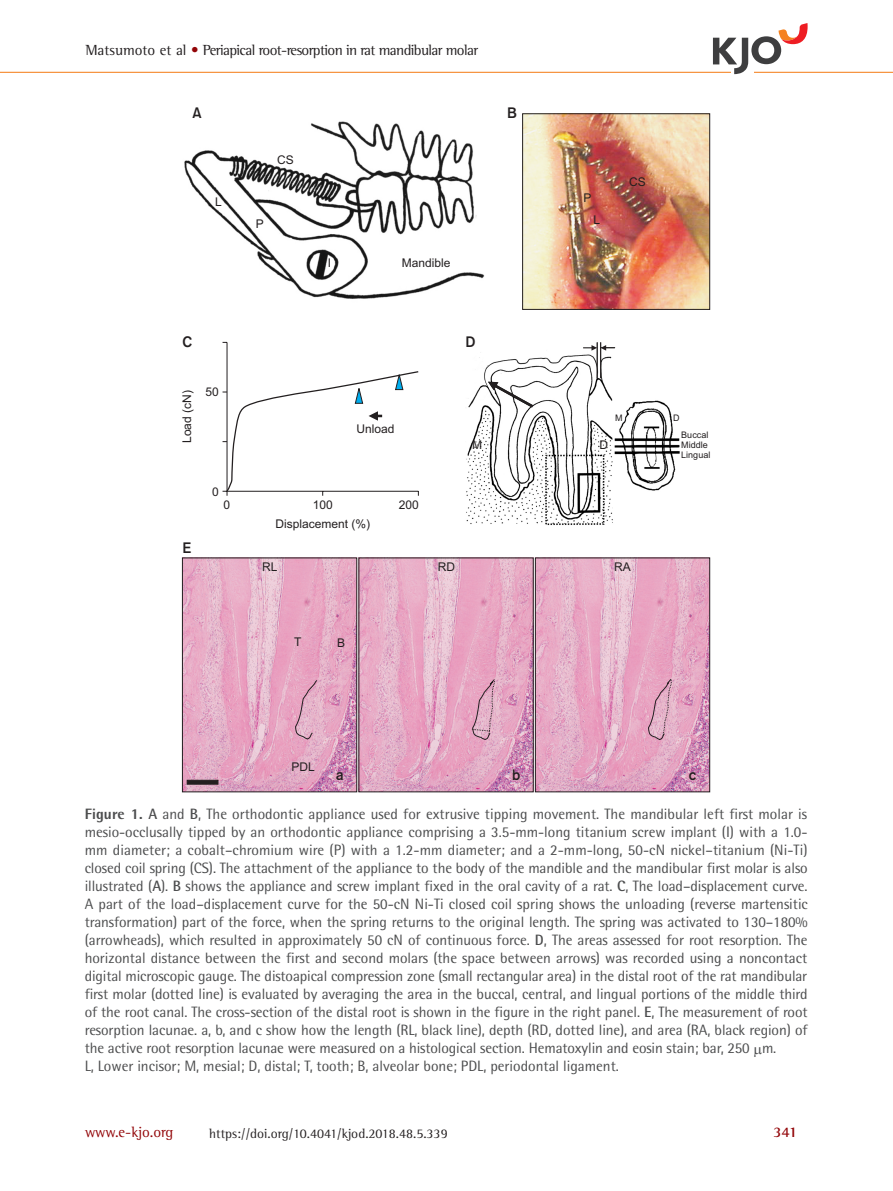
<style>
.page{position:relative;width:893px;height:1191px;background:#fff}
.page>*{position:absolute;margin:0;border:0;box-sizing:border-box;transform-origin:0 0}
.t1{font:15px/18px "Rotis Semi Sans Std";letter-spacing:-.005em;color:#4b4c4d}
.t2{font:15px "Rotis Semi Serif Std";letter-spacing:-.04em;color:#231f20}
.t3{font:15px "Rotis Semi Serif Std";color:#920407}
.t4{font:15px "Gothic 725 BT Bold A";color:#231f20}
.t5{font:700 15px "Rotis Semi Serif Std";color:#920407}
.t6{font:13.5px "Rotis Semi Serif Std";color:#231f20}
.t7{font:12px "Arial";color:#231f20}
.t8{font:9px/10.1px "Arial";color:#231f20}
.s1{color:#920407}
.s2{font-weight:800}
.s3{font-weight:700}
</style>
<div class="page">
<hr style="left:0;top:72px;width:893px;height:1px;background:#f58220">
<svg style="left:713px;top:23px;width:95px;height:51px"></svg>
<svg style="left:182px;top:557px;width:528px;height:235px;background:#e0a6c1"></svg>
<img style="left:184px;top:121px;width:301px;height:178px">
<img style="left:524px;top:115px;width:184px;height:193px">
<img style="left:466px;top:342px;width:214px;height:183px">
<svg style="left:222px;top:341px;width:197px;height:155px"></svg>
<hr style="left:597px;top:342px;width:1px;height:36px;background:#231f20">
<hr style="left:600px;top:342px;width:1px;height:36px;background:#231f20">
<svg style="left:583px;top:345px;width:32px;height:6px"></svg>
<svg style="left:488px;top:381px;width:48px;height:29px"></svg>
<div style="left:522px;top:113px;width:188px;height:197px;border:1px solid #231f20"></div>
<div style="left:187px;top:780px;width:31px;height:4px;background:#231f20;border:1px solid #231f20"></div>
<svg style="left:295px;top:678px;width:377px;height:62px;background:#dfa5c0"></svg>
<p class="t2" style="left:85px;top:41px;width:394px">Matsumoto et al <span class="s1">•</span> Periapical root-resorption in rat mandibular molar</p>
<p class="t4" style="left:193px;top:104px;width:11px">A</p>
<p class="t4" style="left:507px;top:104px;width:11px">B</p>
<p class="t7" style="left:215px;top:197px;width:8px">L</p>
<p class="t7" style="left:277px;top:155px;width:18px">CS</p>
<p class="t7" style="left:256px;top:220px;width:10px">P</p>
<p class="t7" style="left:328px;top:258px;width:5px">I</p>
<p class="t7" style="left:402px;top:258px;width:50px">Mandible</p>
<p class="t7" style="left:583px;top:193px;width:10px">P</p>
<p class="t7" style="left:593px;top:215px;width:8px">L</p>
<p class="t7" style="left:629px;top:178px;width:18px">CS</p>
<p class="t4" style="left:182px;top:333px;width:11px">C</p>
<p class="t4" style="left:465px;top:333px;width:12px">D</p>
<p class="t7" style="left:182px;top:443px;width:54px;rotate:-90deg">Load (cN)</p>
<p class="t7" style="left:206px;top:387px;width:15px">50</p>
<p class="t4" style="left:182px;top:538px;width:11px">E</p>
<p class="t7" style="left:212px;top:487px;width:8px">0</p>
<p class="t7" style="left:223px;top:500px;width:8px">0</p>
<p class="t7" style="left:357px;top:424px;width:40px">Unload</p>
<p class="t7" style="left:313px;top:500px;width:22px">100</p>
<p class="t7" style="left:399px;top:500px;width:22px">200</p>
<p class="t7" style="left:276px;top:519px;width:96px">Displacement (%)</p>
<p class="t7" style="left:472px;top:440px;width:11px">M</p>
<p class="t7" style="left:599px;top:441px;width:10px">D</p>
<p class="t8" style="left:615px;top:414px;width:9px">M</p>
<p class="t8" style="left:673px;top:414px;width:8px">D</p>
<p class="t8" style="left:681px;top:430px;width:31px">Buccal<br>Middle<br>Lingual</p>
<p class="t7" style="left:262px;top:562px;width:17px">RL</p>
<p class="t7" style="left:438px;top:562px;width:19px">RD</p>
<p class="t7" style="left:614px;top:562px;width:18px">RA</p>
<p class="t7" style="left:294px;top:637px;width:9px">T</p>
<p class="t7" style="left:337px;top:638px;width:10px">B</p>
<p class="t7" style="left:291px;top:762px;width:25px">PDL</p>
<p class="t4" style="left:336px;top:766px;width:9px">a</p>
<p class="t4" style="left:512px;top:766px;width:10px">b</p>
<p class="t4" style="left:689px;top:766px;width:9px">c</p>
<p class="t1" style="left:85px;top:805px;width:725px"><span class="s2">Figure 1.</span> <span class="s3">A</span> and <span class="s3">B</span>, The orthodontic appliance used for extrusive tipping movement. The mandibular left first molar is mesio-occlusally tipped by an orthodontic appliance comprising a 3.5-mm-long titanium screw implant (I) with a 1.0- mm diameter; a cobalt–chromium wire (P) with a 1.2-mm diameter; and a 2-mm-long, 50-cN nickel–titanium (Ni-Ti) closed coil spring (CS). The attachment of the appliance to the body of the mandible and the mandibular first molar is also illustrated (<span class="s3">A</span>). <span class="s3">B</span> shows the appliance and screw implant fixed in the oral cavity of a rat. <span class="s3">C</span>, The load–displacement curve.<br>A part of the load–displacement curve for the 50-cN Ni-Ti closed coil spring shows the unloading (reverse martensitic transformation) part of the force, when the spring returns to the original length. The spring was activated to 130–180% (arrowheads), which resulted in approximately 50 cN of continuous force. <span class="s3">D</span>, The areas assessed for root resorption. The horizontal distance between the first and second molars (the space between arrows) was recorded using a noncontact digital microscopic gauge. The distoapical compression zone (small rectangular area) in the distal root of the rat mandibular first molar (dotted line) is evaluated by averaging the area in the buccal, central, and lingual portions of the middle third of the root canal. The cross-section of the distal root is shown in the figure in the right panel. <span class="s3">E</span>, The measurement of root resorption lacunae. a, b, and c show how the length (RL, black line), depth (RD, dotted line), and area (RA, black region) of the active root resorption lacunae were measured on a histological section. Hematoxylin and eosin stain; bar, 250 m.<br>L, Lower incisor; M, mesial; D, distal; T, tooth; B, alveolar bone; PDL, periodontal ligament.</p>
<p class="t3" style="left:85px;top:1122px;width:90px">www.e-kjo.org</p>
<p class="t6" style="left:209px;top:1125px;width:240px">https://doi.org/10.4041/kjod.2018.48.5.339</p>
<p class="t5" style="left:773px;top:1122px;width:26px">341</p>
</div>
